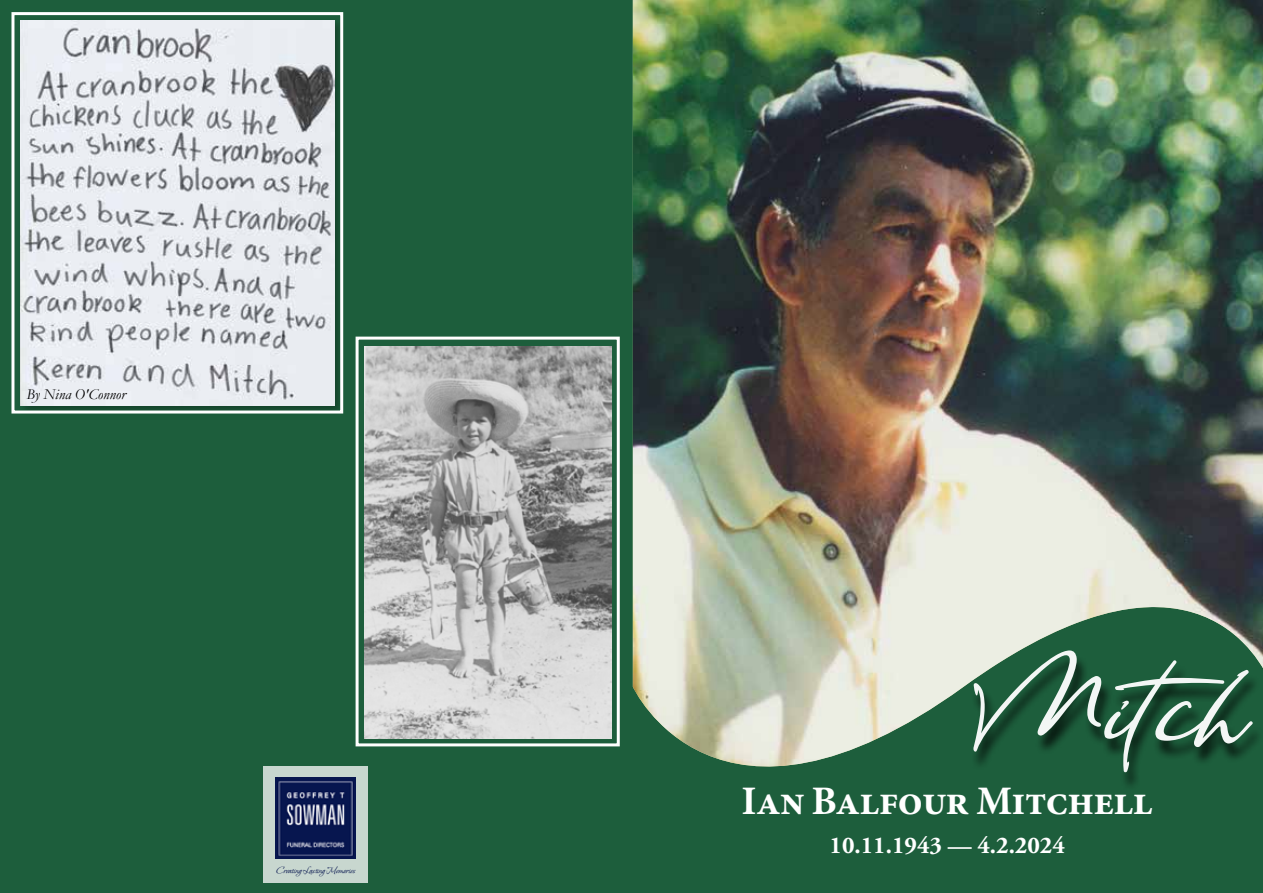
<style>
.page{position:relative;width:1263px;height:893px;background:#fff}
.page>*{position:absolute;margin:0;border:0;box-sizing:border-box;transform-origin:0 0}
.t1{font:97.35px "Bestowensfamily";color:#fff}
.t2{font:700 40.5px "Minion Pro";letter-spacing:-.02em;color:#fff}
.t3{font:700 24px "Adobe Garamond Pro";color:#fff}
.t4{font:italic 15px "Garamond";color:#000}
.t5{font:10.5px "Vera Crouz";color:#07164f}
</style>
<div class="page">
<div style="left:0;top:0;width:640px;height:893px;background:#1d5e3c"></div>
<div style="left:634px;top:596px;width:629px;height:297px;background:#1d5e3c"></div>
<img style="left:633px;top:0;width:630px;height:767px">
<div style="left:970px;top:654px;width:293px;height:138px;background:#000;opacity:.75"></div>
<div style="left:264px;top:766px;width:104px;height:117px;background:#c8d7cf"></div>
<img style="left:276px;top:777px;width:80px;height:81px">
<img style="left:364px;top:347px;width:247px;height:391px">
<div style="left:356px;top:337px;width:264px;height:409px;border:3px solid #fff"></div>
<div style="left:18px;top:18px;width:327px;height:398px;background:#000;opacity:.29"></div>
<img style="left:21px;top:20px;width:313px;height:385px">
<div style="left:11px;top:12px;width:332px;height:401px;border:3px solid #fff"></div>
<h3 class="t4" style="left:26px;top:384px;width:101px">By Nina O'Connor</h3>
<p class="t5" style="left:276px;top:865px;width:80px">Creating Lasting Memories</p>
<h1 class="t1" style="left:975px;top:652px;width:278px;rotate:1deg">Mitch</h1>
<h2 class="t2" style="left:741px;top:773px;width:413px">Ian Balfour Mitchell</h2>
<h3 class="t3" style="left:830px;top:831px;width:237px">10.11.1943 — 4.2.2024</h3>
</div>
